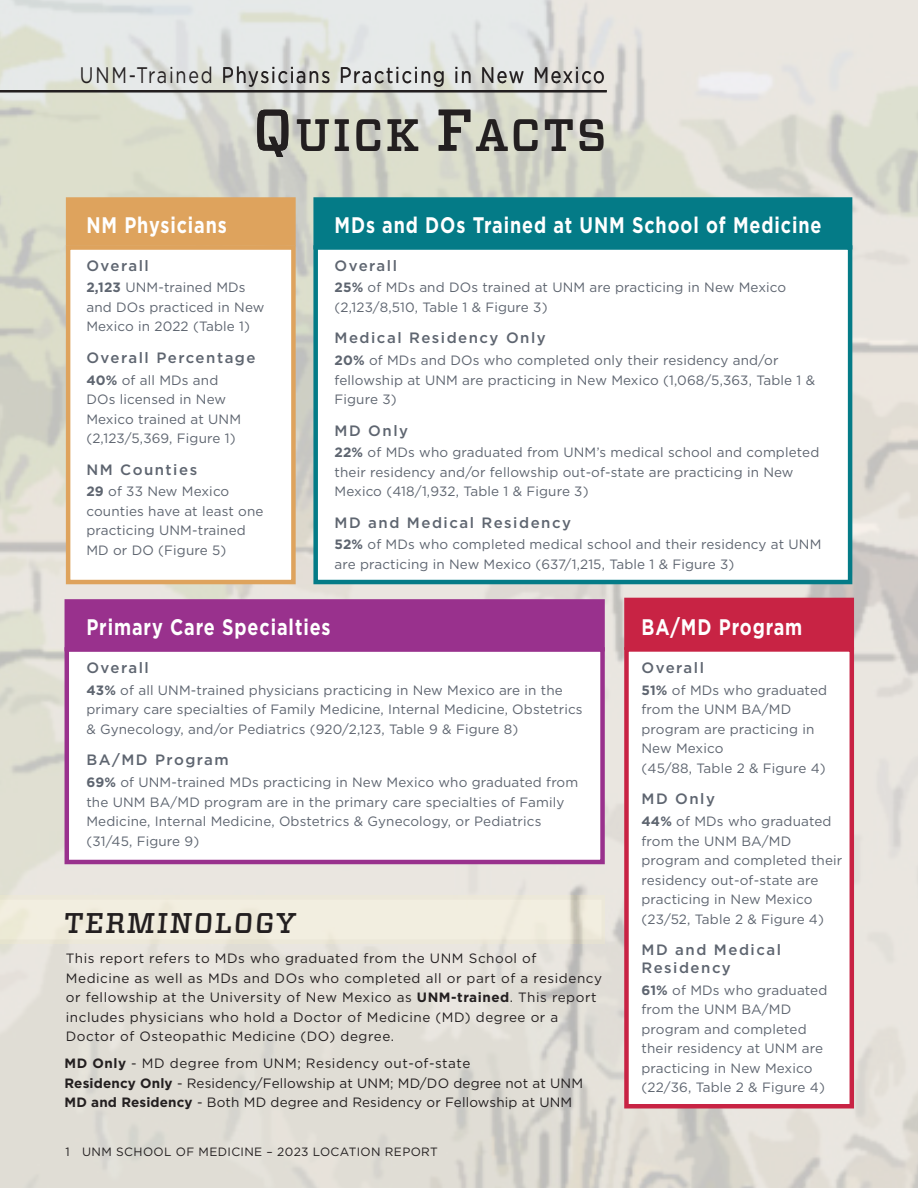
<style>
.page{position:relative;width:918px;height:1188px;background:#fff}
.page>*{position:absolute;margin:0;border:0;box-sizing:border-box;transform-origin:0 0}
.Heading_1_Left{font:500 45px "Vitesse";letter-spacing:.05em;color:#231f20}
.Heading_3_Left{font:500 28.5px "Vitesse";color:#231f20}
.Heading_4{font:700 22.5px "Gotham";letter-spacing:.05em;color:#fff;scale:.8 1}
.Heading_Tiny_Top_Lef{font:22.5px "Gotham";letter-spacing:.1em;color:#231f20;scale:.8 1}
.Heading_5{font:500 15px/18px "Gotham";letter-spacing:.1em;color:#5e6570}
.No_Bullet_List_w_dro{font:13.5px/19.5px "Gotham";letter-spacing:.01em;color:#5e6570}
.Note_first_paragraph{font:13.5px/19.5px "Gotham";letter-spacing:.04em;color:#231f20}
.Note_Bullet_List{font:13.5px "Gotham";letter-spacing:.01em;color:#231f20}
.Footer_Text_Left{font:12px "Gotham";letter-spacing:.03em;color:#231f20}
.s1{font-size:58.5px}
.s2{font-weight:700}
</style>
<div class="page">
<img style="left:0;top:0;width:918px;height:1188px">
<div style="left:313px;top:197px;width:539px;height:52px;background:#047b87;border:4px solid #047b87"></div>
<div style="left:313px;top:245px;width:539px;height:339px;background:#fff;border:4px solid #047b87"></div>
<div style="left:65px;top:647px;width:540px;height:217px;background:#fff;border:4px solid #99318d"></div>
<div style="left:65px;top:599px;width:540px;height:52px;background:#99318d;border:4px solid #99318d"></div>
<div style="left:624px;top:598px;width:230px;height:52px;background:#c82344"></div>
<div style="left:0;top:894px;width:605px;height:50px;background:#f2eee0"></div>
<div style="left:624px;top:647px;width:230px;height:461px;background:#fff;border:4px solid #c82344"></div>
<hr style="left:0;top:90px;width:607px;height:2px;background:#231f20">
<div style="left:66px;top:197px;width:230px;height:49px;background:#dea35d;border:4px solid #dea35d"></div>
<div style="left:66px;top:245px;width:230px;height:339px;background:#fff;border:4px solid #dea35d"></div>
<p class="Heading_Tiny_Top_Lef" style="left:80px;top:61px;width:658px">UNM-Trained Physicians Practicing in New Mexico</p>
<p class="Heading_1_Left" style="left:253px;top:105px;width:356px"><span class="s1">Q</span>UICK <span class="s1">F</span>ACTS</p>
<p class="Heading_4" style="left:86px;top:210px;width:177px">NM Physicians</p>
<p class="Heading_5" style="left:86px;top:256px;width:64px">Overall</p>
<p class="No_Bullet_List_w_dro" style="left:86px;top:278px;width:180px"><span class="s2">2,123</span> UNM-trained MDs and DOs practiced in New<br>Mexico in 2022 (Table 1)</p>
<p class="Heading_5" style="left:86px;top:348px;width:171px">Overall Percentage</p>
<p class="No_Bullet_List_w_dro" style="left:86px;top:370px;width:156px"><span class="s2">40%</span> of all MDs and<br>DOs licensed in New<br>Mexico trained at UNM (2,123/5,369, Figure 1)</p>
<p class="Heading_5" style="left:86px;top:460px;width:112px">NM Counties</p>
<p class="No_Bullet_List_w_dro" style="left:86px;top:481px;width:179px"><span class="s2">29</span> of 33 New Mexico counties have at least one practicing UNM-trained<br>MD or DO (Figure 5)</p>
<p class="Heading_4" style="left:335px;top:210px;width:610px">MDs and DOs Trained at UNM School of Medicine</p>
<p class="Heading_5" style="left:335px;top:256px;width:64px">Overall</p>
<p class="No_Bullet_List_w_dro" style="left:335px;top:278px;width:453px"><span class="s2">25%</span> of MDs and DOs trained at UNM are practicing in New Mexico (2,123/8,510, Table 1 &amp; Figure 3)</p>
<p class="Heading_5" style="left:335px;top:329px;width:213px">Medical Residency Only</p>
<p class="No_Bullet_List_w_dro" style="left:335px;top:350px;width:482px"><span class="s2">20%</span> of MDs and DOs who completed only their residency and/or fellowship at UNM are practicing in New Mexico (1,068/5,363, Table 1 &amp;<br>Figure 3)</p>
<p class="Heading_5" style="left:335px;top:421px;width:75px">MD Only</p>
<p class="No_Bullet_List_w_dro" style="left:335px;top:442px;width:486px"><span class="s2">22%</span> of MDs who graduated from UNM’s medical school and completed their residency and/or fellowship out-of-state are practicing in New<br>Mexico (418/1,932, Table 1 &amp; Figure 3)</p>
<p class="Heading_5" style="left:335px;top:513px;width:238px">MD and Medical Residency</p>
<p class="No_Bullet_List_w_dro" style="left:335px;top:535px;width:488px"><span class="s2">52%</span> of MDs who completed medical school and their residency at UNM are practicing in New Mexico (637/1,215, Table 1 &amp; Figure 3)</p>
<p class="Heading_4" style="left:86px;top:612px;width:307px">Primary Care Specialties</p>
<p class="Heading_5" style="left:86px;top:659px;width:64px">Overall</p>
<p class="No_Bullet_List_w_dro" style="left:86px;top:680px;width:498px"><span class="s2">43%</span> of all UNM-trained physicians practicing in New Mexico are in the primary care specialties of Family Medicine, Internal Medicine, Obstetrics &amp; Gynecology, and/or Pediatrics (920/2,123, Table 9 &amp; Figure 8)</p>
<p class="Heading_5" style="left:86px;top:751px;width:144px">BA/MD Program</p>
<p class="No_Bullet_List_w_dro" style="left:86px;top:772px;width:493px"><span class="s2">69%</span> of UNM-trained MDs practicing in New Mexico who graduated from the UNM BA/MD program are in the primary care specialties of Family Medicine, Internal Medicine, Obstetrics &amp; Gynecology, or Pediatrics (31/45, Figure 9)</p>
<p class="Heading_3_Left" style="left:63px;top:904px;width:237px">TERMINOLOGY</p>
<p class="Note_first_paragraph" style="left:66px;top:948px;width:538px">This report refers to MDs who graduated from the UNM School of Medicine as well as MDs and DOs who completed all or part of a residency or fellowship at the University of New Mexico as <span class="s2">UNM-trained</span>. This report includes physicians who hold a Doctor of Medicine (MD) degree or a Doctor of Osteopathic Medicine (DO) degree.</p>
<p class="Note_first_paragraph" style="left:65px;top:1053px;width:407px"><span class="s2">MD Only</span> - MD degree from UNM; Residency out-of-state</p>
<p class="Note_Bullet_List" style="left:65px;top:1074px;width:520px"><span class="s2">Residency Only</span> - Residency/Fellowship at UNM; MD/DO degree not at UNM</p>
<p class="Note_Bullet_List" style="left:65px;top:1094px;width:509px"><span class="s2">MD and Residency</span> - Both MD degree and Residency or Fellowship at UNM</p>
<p class="Footer_Text_Left" style="left:66px;top:1144px;width:374px">1 UNM SCHOOL OF MEDICINE – 2023 LOCATION REPORT</p>
<p class="Heading_4" style="left:642px;top:612px;width:203px">BA/MD Program</p>
<p class="Heading_5" style="left:642px;top:659px;width:64px">Overall</p>
<p class="No_Bullet_List_w_dro" style="left:642px;top:680px;width:187px"><span class="s2">51%</span> of MDs who graduated from the UNM BA/MD program are practicing in<br>New Mexico<br>(45/88, Table 2 &amp; Figure 4)</p>
<p class="Heading_5" style="left:642px;top:790px;width:75px">MD Only</p>
<p class="No_Bullet_List_w_dro" style="left:642px;top:811px;width:202px"><span class="s2">44%</span> of MDs who graduated from the UNM BA/MD program and completed their residency out-of-state are practicing in New Mexico (23/52, Table 2 &amp; Figure 4)</p>
<p class="Heading_5" style="left:642px;top:941px;width:141px">MD and Medical<br>Residency</p>
<p class="No_Bullet_List_w_dro" style="left:642px;top:980px;width:187px"><span class="s2">61%</span> of MDs who graduated from the UNM BA/MD program and completed their residency at UNM are practicing in New Mexico (22/36, Table 2 &amp; Figure 4)</p>
</div>
